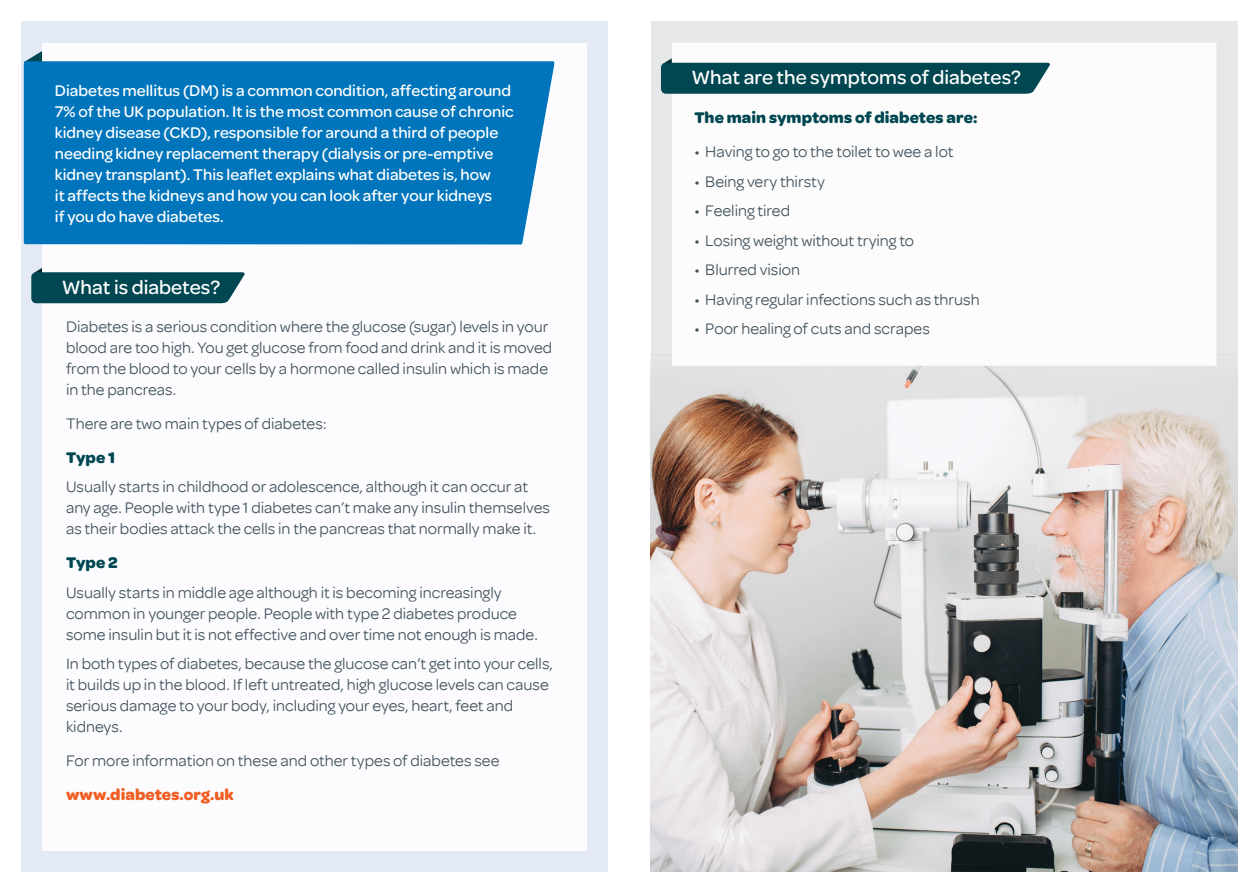
<style>
.page{position:relative;width:1259px;height:893px;background:#fff}
.page>*{position:absolute;margin:0;border:0;box-sizing:border-box;transform-origin:0 0}
.t1{font:500 20.55px "Omnes";color:#fff}
.t2{font:16.5px/21px "Omnes";color:#455560}
.t3{font:500 16.5px/21px "Omnes";color:#fff}
.t4{font:700 16.5px "Omnes";letter-spacing:.005em;color:#004751}
.t5{font:700 16.5px "Omnes";letter-spacing:.005em;color:#f15d22}
</style>
<div class="page">
<div style="left:21px;top:21px;width:587px;height:851px;background:#e4e9f6"></div>
<div style="left:651px;top:21px;width:586px;height:851px;background:#e6e7e8"></div>
<img style="left:651px;top:366px;width:586px;height:506px">
<div style="left:672px;top:43px;width:544px;height:323px;background:#fcfcfc"></div>
<svg style="left:661px;top:58px;width:389px;height:36px;background:#27636b"></svg>
<div style="left:42px;top:43px;width:544px;height:807px;background:#fff"></div>
<svg style="left:26px;top:51px;width:16px;height:10px"></svg>
<div style="left:24px;top:61px;width:530px;height:183px;background:#0075bc"></div>
<svg style="left:31px;top:268px;width:214px;height:35px;background:#27636c"></svg>
<p class="t3" style="left:55px;top:80px;width:460px">Diabetes mellitus (DM) is a common condition, affecting around 7% of the UK population. It is the most common cause of chronic kidney disease (CKD), responsible for around a third of people needing kidney replacement therapy (dialysis or pre-emptive kidney transplant). This leaflet explains what diabetes is, how<br>it affects the kidneys and how you can look after your kidneys<br>if you do have diabetes.</p>
<p class="t1" style="left:62px;top:275px;width:160px">What is diabetes?</p>
<p class="t2" style="left:66px;top:316px;width:488px">Diabetes is a serious condition where the glucose (sugar) levels in your blood are too high. You get glucose from food and drink and it is moved from the blood to your cells by a hormone called insulin which is made in the pancreas.</p>
<p class="t2" style="left:66px;top:413px;width:262px">There are two main types of diabetes:</p>
<p class="t4" style="left:66px;top:448px;width:51px">Type 1</p>
<p class="t2" style="left:66px;top:476px;width:485px">Usually starts in childhood or adolescence, although it can occur at any age. People with type 1 diabetes can’t make any insulin themselves as their bodies attack the cells in the pancreas that normally make it.</p>
<p class="t4" style="left:66px;top:553px;width:53px">Type 2</p>
<p class="t2" style="left:66px;top:582px;width:473px">Usually starts in middle age although it is becoming increasingly common in younger people. People with type 2 diabetes produce some insulin but it is not effective and over time not enough is made.</p>
<p class="t2" style="left:66px;top:653px;width:488px">In both types of diabetes, because the glucose can’t get into your cells, it builds up in the blood. If left untreated, high glucose levels can cause serious damage to your body, including your eyes, heart, feet and kidneys.</p>
<p class="t2" style="left:66px;top:750px;width:435px">For more information on these and other types of diabetes see</p>
<p class="t5" style="left:66px;top:785px;width:169px">www.diabetes.org.uk</p>
<p class="t1" style="left:691px;top:66px;width:331px">What are the symptoms of diabetes?</p>
<p class="t4" style="left:694px;top:108px;width:284px">The main symptoms of diabetes are:</p>
<p class="t2" style="left:694px;top:141px;width:261px">• Having to go to the toilet to wee a lot</p>
<p class="t2" style="left:694px;top:171px;width:132px">• Being very thirsty</p>
<p class="t2" style="left:694px;top:200px;width:97px">• Feeling tired</p>
<p class="t2" style="left:694px;top:230px;width:221px">• Losing weight without trying to</p>
<p class="t2" style="left:694px;top:259px;width:107px">• Blurred vision</p>
<p class="t2" style="left:694px;top:289px;width:287px">• Having regular infections such as thrush</p>
<p class="t2" style="left:694px;top:318px;width:237px">• Poor healing of cuts and scrapes</p>
</div>
